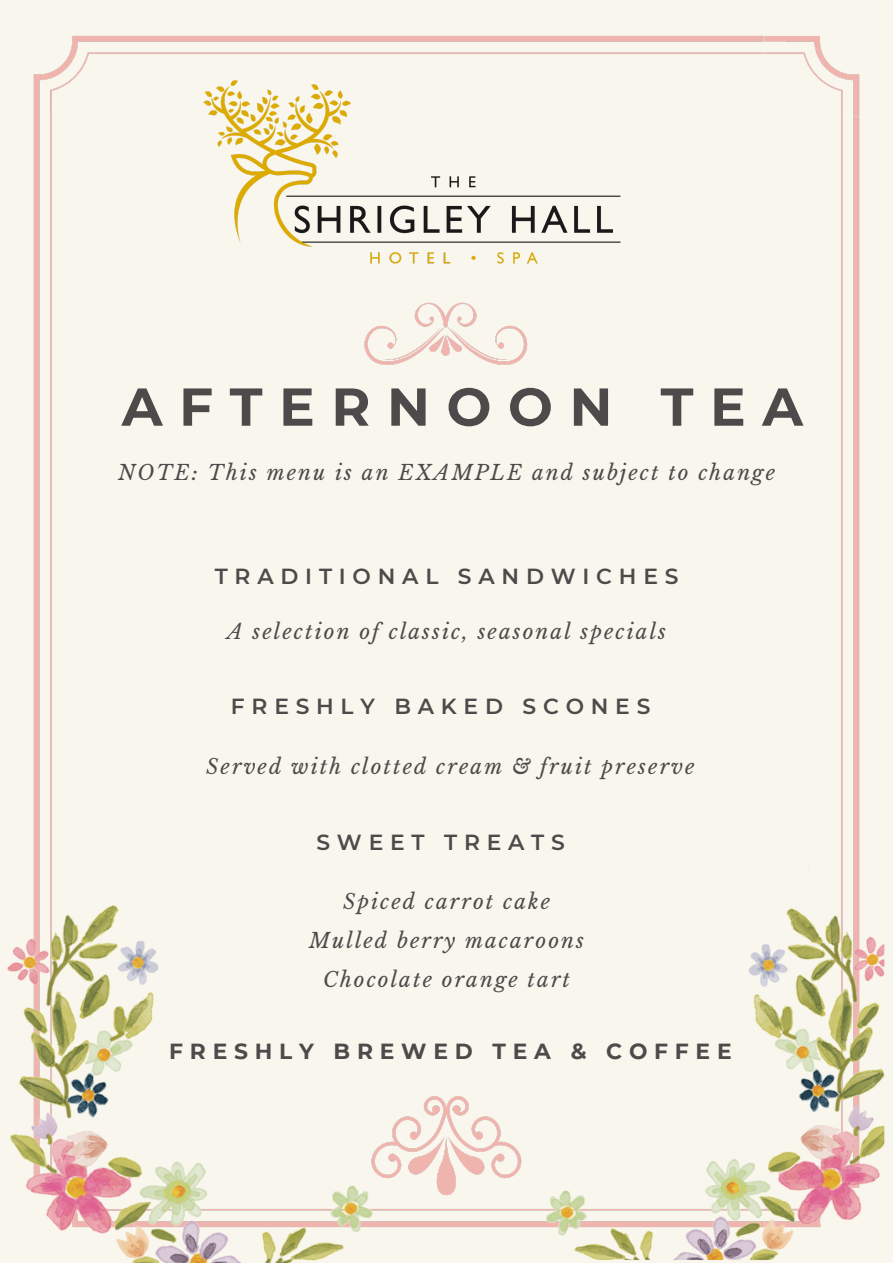
<style>
.page{position:relative;width:893px;height:1263px;background:#f9f7ed}
.page>*{position:absolute;margin:0;border:0;box-sizing:border-box;transform-origin:0 0}
.t1{font:700 53.25px "Montserrat";letter-spacing:.31em;color:#4e4a4b}
.t2{font:600 21.83px "Montserrat";letter-spacing:.31em;color:#4e4a4b}
.t3{font:700 21.83px "Montserrat";letter-spacing:.31em;color:#4e4a4b}
.t4{font:italic 20.62px "Libre Baskerville";letter-spacing:.1em;color:#4e4a4b}
</style>
<div class="page">
<img style="left:33px;top:35px;width:827px;height:1193px">
<img style="left:7px;top:868px;width:421px;height:395px">
<img style="left:482px;top:865px;width:402px;height:395px">
<img style="left:140px;top:35px;width:580px;height:460px">
<h2 class="t1" style="left:122px;top:374px;width:683px">AFTERNOON TEA</h2>
<h1 class="t4" style="left:118px;top:460px;width:658px">NOTE: This menu is an EXAMPLE and subject to change</h1>
<p class="t2" style="left:215px;top:563px;width:465px">TRADITIONAL SANDWICHES</p>
<p class="t4" style="left:227px;top:618px;width:440px">A selection of classic, seasonal specials</p>
<h2 class="t2" style="left:231px;top:693px;width:421px">FRESHLY BAKED SCONES</h2>
<p class="t4" style="left:206px;top:754px;width:490px">Served with clotted cream &amp; fruit preserve</p>
<h2 class="t2" style="left:316px;top:829px;width:250px">SWEET TREATS</h2>
<p class="t4" style="left:343px;top:889px;width:209px">Spiced carrot cake</p>
<p class="t4" style="left:309px;top:928px;width:276px">Mulled berry macaroons</p>
<p class="t4" style="left:323px;top:967px;width:249px">Chocolate orange tart</p>
<h2 class="t3" style="left:169px;top:1037px;width:564px">FRESHLY BREWED TEA &amp; COFFEE</h2>
</div>
